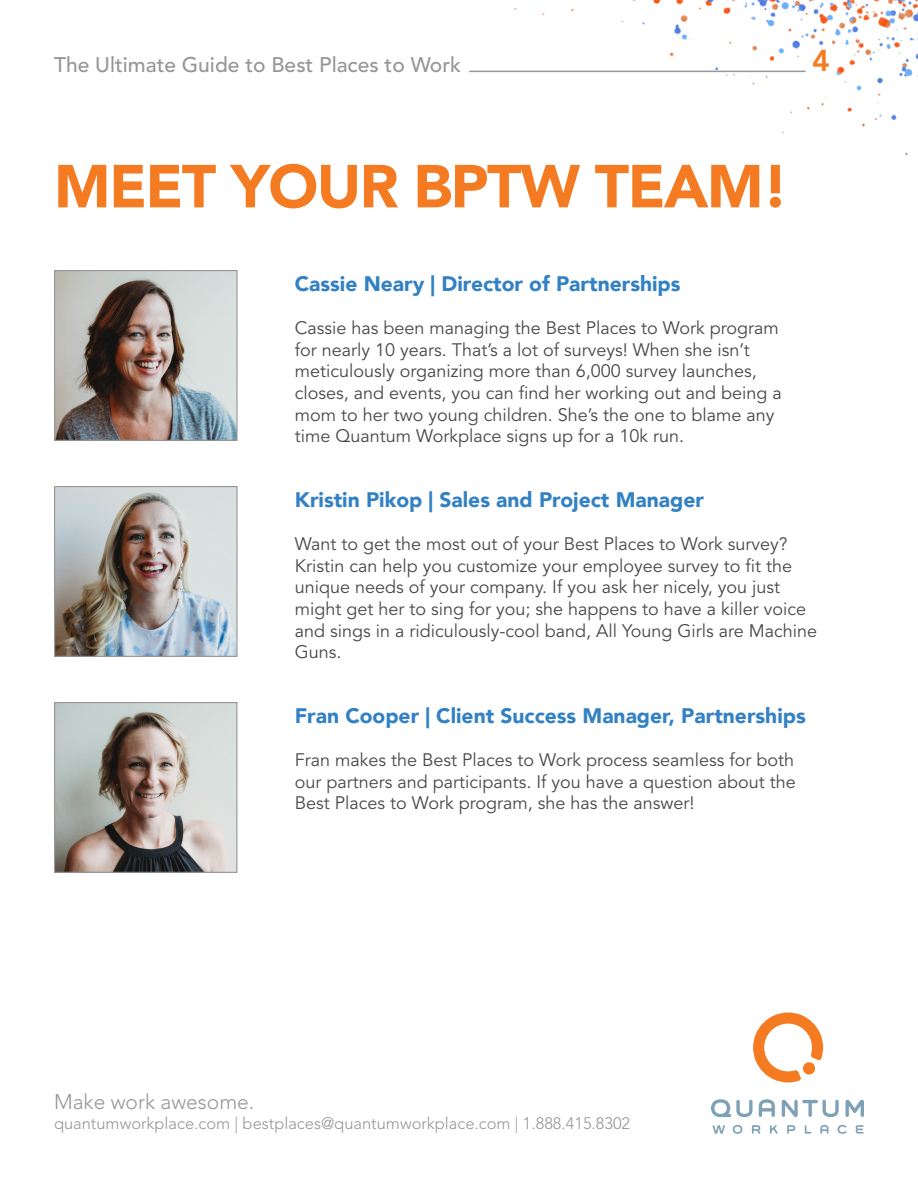
<style>
.page{position:relative;width:918px;height:1188px;background:#fff}
.page>*{position:absolute;margin:0;border:0;box-sizing:border-box;transform-origin:0 0}
.Page_Section_Header{font:900 60px "Avenir LT Std";letter-spacing:-.025em;color:#f47b21}
.t1{font:800 30px "Avenir LT Std";color:#f47b21}
.Subheader{font:900 21px "Avenir";color:#3281c4}
.t2{font:500 21px "Avenir LT Std";color:#969697}
.t3{font:300 21px "Avenir LT Std";color:#969697}
.t4{font:18px/21.6px "Avenir LT Std";color:#484948}
.t5{font:300 16.5px "Avenir LT Std";color:#969697}
</style>
<div class="page">
<hr style="left:469px;top:71px;width:337px;height:1px;background:#969697">
<img style="left:491px;top:0;width:427px;height:156px">
<svg style="left:753px;top:1012px;width:70px;height:71px"></svg>
<svg style="left:713px;top:1125px;width:12px;height:9px"></svg>
<svg style="left:733px;top:1125px;width:9px;height:9px"></svg>
<svg style="left:752px;top:1125px;width:8px;height:9px"></svg>
<svg style="left:770px;top:1125px;width:8px;height:9px"></svg>
<svg style="left:787px;top:1125px;width:8px;height:9px"></svg>
<svg style="left:805px;top:1125px;width:6px;height:9px"></svg>
<svg style="left:820px;top:1125px;width:8px;height:9px"></svg>
<svg style="left:838px;top:1125px;width:9px;height:9px"></svg>
<svg style="left:856px;top:1125px;width:8px;height:9px"></svg>
<svg style="left:711px;top:1099px;width:42px;height:18px"></svg>
<svg style="left:759px;top:1099px;width:16px;height:18px"></svg>
<svg style="left:782px;top:1100px;width:57px;height:17px"></svg>
<svg style="left:845px;top:1100px;width:19px;height:17px"></svg>
<img style="left:56px;top:272px;width:180px;height:167px">
<div style="left:54px;top:270px;width:184px;height:171px;border:1px solid #969697"></div>
<img style="left:56px;top:488px;width:180px;height:167px">
<div style="left:54px;top:486px;width:184px;height:171px;border:1px solid #969697"></div>
<img style="left:56px;top:704px;width:179px;height:167px">
<div style="left:54px;top:702px;width:183px;height:171px;border:1px solid #969697"></div>
<p class="t2" style="left:54px;top:53px;width:409px">The Ultimate Guide to Best Places to Work</p>
<h2 class="t1" style="left:812px;top:43px;width:19px">4</h2>
<p class="Page_Section_Header" style="left:54px;top:150px;width:736px">MEET YOUR BPTW TEAM!</p>
<p class="Subheader" style="left:295px;top:266px;width:387px">Cassie Neary | Director of Partnerships</p>
<p class="t4" style="left:295px;top:318px;width:489px">Cassie has been managing the Best Places to Work program for nearly 10 years. That’s a lot of surveys! When she isn’t meticulously organizing more than 6,000 survey launches, closes, and events, you can find her working out and being a mom to her two young children. She’s the one to blame any time Quantum Workplace signs up for a 10k run.</p>
<p class="Subheader" style="left:295px;top:482px;width:411px">Kristin Pikop | Sales and Project Manager</p>
<p class="t4" style="left:295px;top:534px;width:524px">Want to get the most out of your Best Places to Work survey?<br>Kristin can help you customize your employee survey to fit the unique needs of your company. If you ask her nicely, you just might get her to sing for you; she happens to have a killer voice and sings in a ridiculously-cool band, All Young Girls are Machine Guns.</p>
<p class="Subheader" style="left:295px;top:698px;width:512px">Fran Cooper | Client Success Manager, Partnerships</p>
<p class="t4" style="left:295px;top:750px;width:503px;text-align:justify">Fran makes the Best Places to Work process seamless for both our partners and participants. If you have a question about the Best Places to Work program, she has the answer!</p>
<p class="t3" style="left:54px;top:1090px;width:202px">Make work awesome.</p>
<p class="t5" style="left:54px;top:1114px;width:578px">quantumworkplace.com | bestplaces@quantumworkplace.com | 1.888.415.8302</p>
</div>
